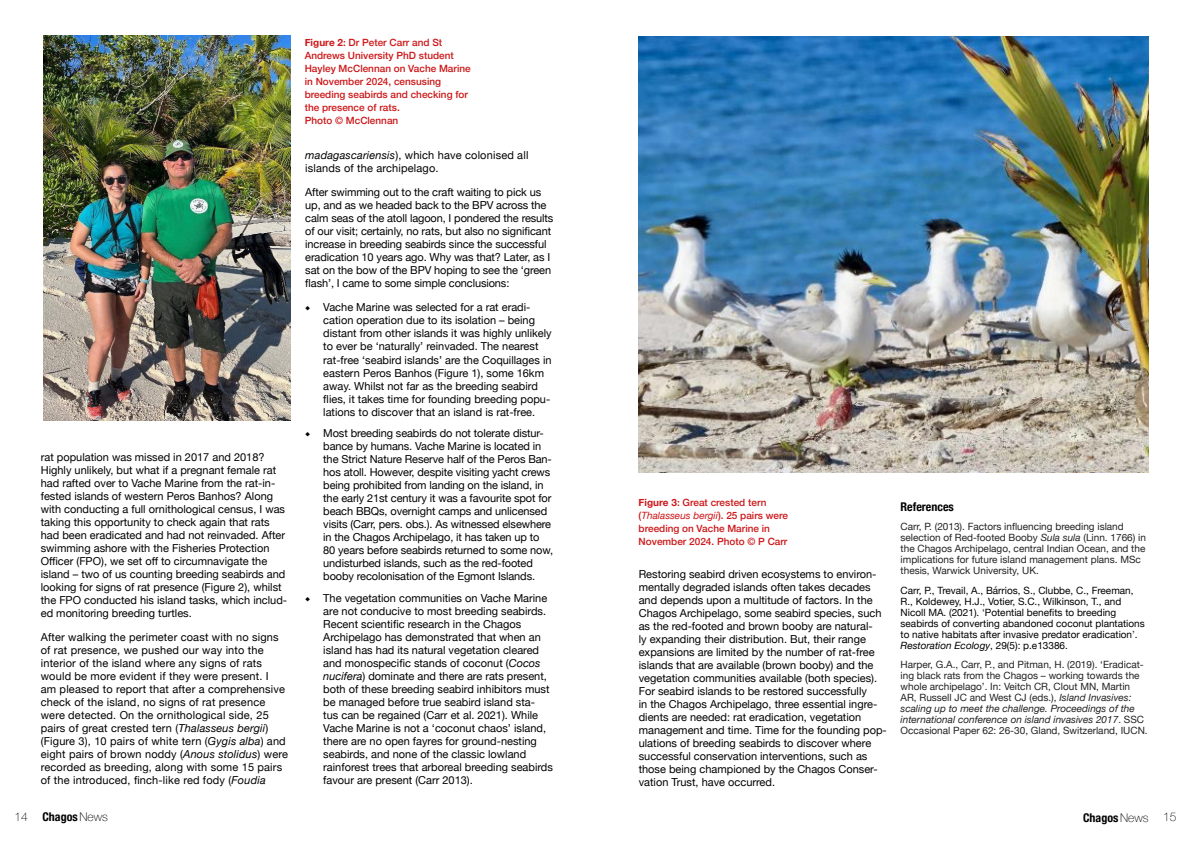
<style>
.page{position:relative;width:1191px;height:842px;background:#fff}
.page>*{position:absolute;margin:0;border:0;box-sizing:border-box;transform-origin:0 0}
.t1{font:700 condensed 12px "Helvetica Neue";color:#000}
.t2{font:100 12px "Helvetica Neue";color:#000}
.t3{font:11px/13px "Helvetica Neue";color:#000}
.t4{font:10px/11px "Helvetica Neue";color:#222}
.t5{font:10px/11px "Helvetica Neue";color:#000}
.t6{font:500 10px/13px "Helvetica Neue";color:#cd1719}
.s1{font-style:italic}
.s2{font-weight:700}
.s3{font-family:"Minion Pro"}
.s4{font-weight:400;font-style:italic}
.s5{color:#222}
.s6{font-weight:100;font-stretch:normal}
</style>
<div class="page">
<img style="left:43px;top:36px;width:247px;height:384px">
<img style="left:638px;top:37px;width:510px;height:436px">
<p class="t3" style="left:41px;top:451px;width:248px">rat population was missed in 2017 and 2018?<br>Highly unlikely, but what if a pregnant female rat had rafted over to Vache Marine from the rat-in&shy;fested islands of western Peros Banhos? Along with conducting a full ornithological census, I was taking this opportunity to check again that rats had been eradicated and had not reinvaded. After swimming ashore with the Fisheries Protection Officer (FPO), we set off to circumnavigate the island – two of us counting breeding seabirds and looking for signs of rat presence (Figure 2), whilst the FPO conducted his island tasks, which includ&shy;ed monitoring breeding turtles.</p>
<p class="t3" style="left:41px;top:631px;width:249px">After walking the perimeter coast with no signs of rat presence, we pushed our way into the interior of the island where any signs of rats would be more evident if they were present. I<br>am pleased to report that after a comprehensive check of the island, no signs of rat presence were detected. On the ornithological side, 25 pairs of great crested tern (<span class="s1">Thalasseus bergii</span>) (Figure 3), 10 pairs of white tern (<span class="s1">Gygis alba</span>) and eight pairs of brown noddy (<span class="s1">Anous stolidus</span>) were recorded as breeding, along with some 15 pairs of the introduced, finch-like red fody (<span class="s1">Foudia</span></p>
<p class="t6" style="left:305px;top:35px;width:167px"><span class="s2">Figure 2</span>: Dr Peter Carr and St<br>Andrews University PhD student<br>Hayley McClennan on Vache Marine in November 2024, censusing breeding seabirds and checking for the presence of rats.<br>Photo © McClennan</p>
<p class="t3" style="left:305px;top:149px;width:225px"><span class="s1">madagascariensis</span>), which have colonised all islands of the archipelago.</p>
<p class="t3" style="left:305px;top:186px;width:250px">After swimming out to the craft waiting to pick us up, and as we headed back to the BPV across the calm seas of the atoll lagoon, I pondered the results of our visit; certainly, no rats, but also no significant increase in breeding seabirds since the successful eradication 10 years ago. Why was that? Later, as I sat on the bow of the BPV hoping to see the ‘green flash’, I came to some simple conclusions:</p>
<p class="t3" style="left:323px;top:302px;width:230px;text-indent:-18px"><span class="s3">◆</span> Vache Marine was selected for a rat eradi&shy;cation operation due to its isolation – being distant from other islands it was highly unlikely to ever be ‘naturally’ reinvaded. The nearest rat-free ‘seabird islands’ are the Coquillages in eastern Peros Banhos (Figure 1), some 16km away. Whilst not far as the breeding seabird flies, it takes time for founding breeding popu&shy;lations to discover that an island is rat-free.</p>
<p class="t3" style="left:323px;top:427px;width:231px;text-indent:-18px"><span class="s3">◆</span> Most breeding seabirds do not tolerate distur&shy;bance by humans. Vache Marine is located in the Strict Nature Reserve half of the Peros Ban&shy;hos atoll. However, despite visiting yacht crews being prohibited from landing on the island, in the early 21st century it was a favourite spot for beach BBQs, overnight camps and unlicensed visits (Carr, pers. obs.). As witnessed elsewhere in the Chagos Archipelago, it has taken up to 80 years before seabirds returned to some now, undisturbed islands, such as the red-footed booby recolonisation of the Egmont Islands.</p>
<p class="t3" style="left:323px;top:592px;width:231px;text-indent:-18px"><span class="s3">◆</span> The vegetation communities on Vache Marine are not conducive to most breeding seabirds.<br>Recent scientific research in the Chagos Archipelago has demonstrated that when an island has had its natural vegetation cleared and monospecific stands of coconut (<span class="s1">Cocos nucifera</span>) dominate and there are rats present, both of these breeding seabird inhibitors must be managed before true seabird island sta-<br>tus can be regained (Carr et al. 2021). While Vache Marine is not a ‘coconut chaos’ island, there are no open fayres for ground-nesting seabirds, and none of the classic lowland rainforest trees that arboreal breeding seabirds favour are present (Carr 2013).</p>
<p class="t6" style="left:638px;top:496px;width:151px"><span class="s2">Figure 3</span>: Great crested tern (<span class="s4">Thalasseus bergii</span>). 25 pairs were breeding on Vache Marine in<br>November 2024. Photo © P Carr</p>
<p class="t3" style="left:639px;top:568px;width:250px">Restoring seabird driven ecosystems to environ&shy;mentally degraded islands often takes decades and depends upon a multitude of factors. In the Chagos Archipelago, some seabird species, such as the red-footed and brown booby are natural-<br>ly expanding their distribution. But, their range expansions are limited by the number of rat-free islands that are available (brown booby) and the vegetation communities available (both species).<br>For seabird islands to be restored successfully<br>in the Chagos Archipelago, three essential ingre&shy;dients are needed: rat eradication, vegetation management and time. Time for the founding pop&shy;ulations of breeding seabirds to discover where successful conservation interventions, such as those being championed by the Chagos Conser&shy;vation Trust, have occurred.</p>
<p class="t1" style="left:900px;top:496px;width:55px">References</p>
<p class="t4" style="left:900px;top:522px;width:247px">Carr, P. (2013). Factors influencing breeding island selection of Red-footed Booby <span class="s1">Sula sula</span> (Linn. 1766) in the Chagos Archipelago, central Indian Ocean, and the implications for future island management plans. MSc thesis, Warwick University, UK.</p>
<p class="t5" style="left:900px;top:585px;width:246px">Carr, P., Trevail, A., Bárrios, S., Clubbe, C., Freeman, R., Koldewey, H.J., Votier, S.C., Wilkinson, T., and Nicoll MA. (2021). <span class="s5">‘</span>Potential benefits to breeding seabirds of converting abandoned coconut plantations to native habitats after invasive predator eradication<span class="s5">’</span>.<br><span class="s1">Restoration Ecology</span>, 29(5): p.e13386.</p>
<p class="t4" style="left:900px;top:660px;width:249px">Harper, G.A., Carr, P., and Pitman, H. (2019). ‘Eradicat&shy;ing black rats from the Chagos – working towards the whole archipelago’. In: Veitch CR, Clout MN, Martin AR, Russell JC and West CJ (eds.), <span class="s1">Island Invasives: scaling up to meet the challenge. Proceedings of the international conference on island invasives 2017</span>. SSC Occasional Paper 62: 26-30, Gland, Switzerland, IUCN.</p>
<p class="t1" style="left:43px;top:807px;width:67px">Chagos<span class="s6">News</span></p>
<p class="t1" style="left:1083px;top:807px;width:67px">Chagos<span class="s6">News</span></p>
<p class="t2" style="left:15px;top:808px;width:15px">14</p>
<p class="t2" style="left:1163px;top:808px;width:15px">15</p>
</div>
